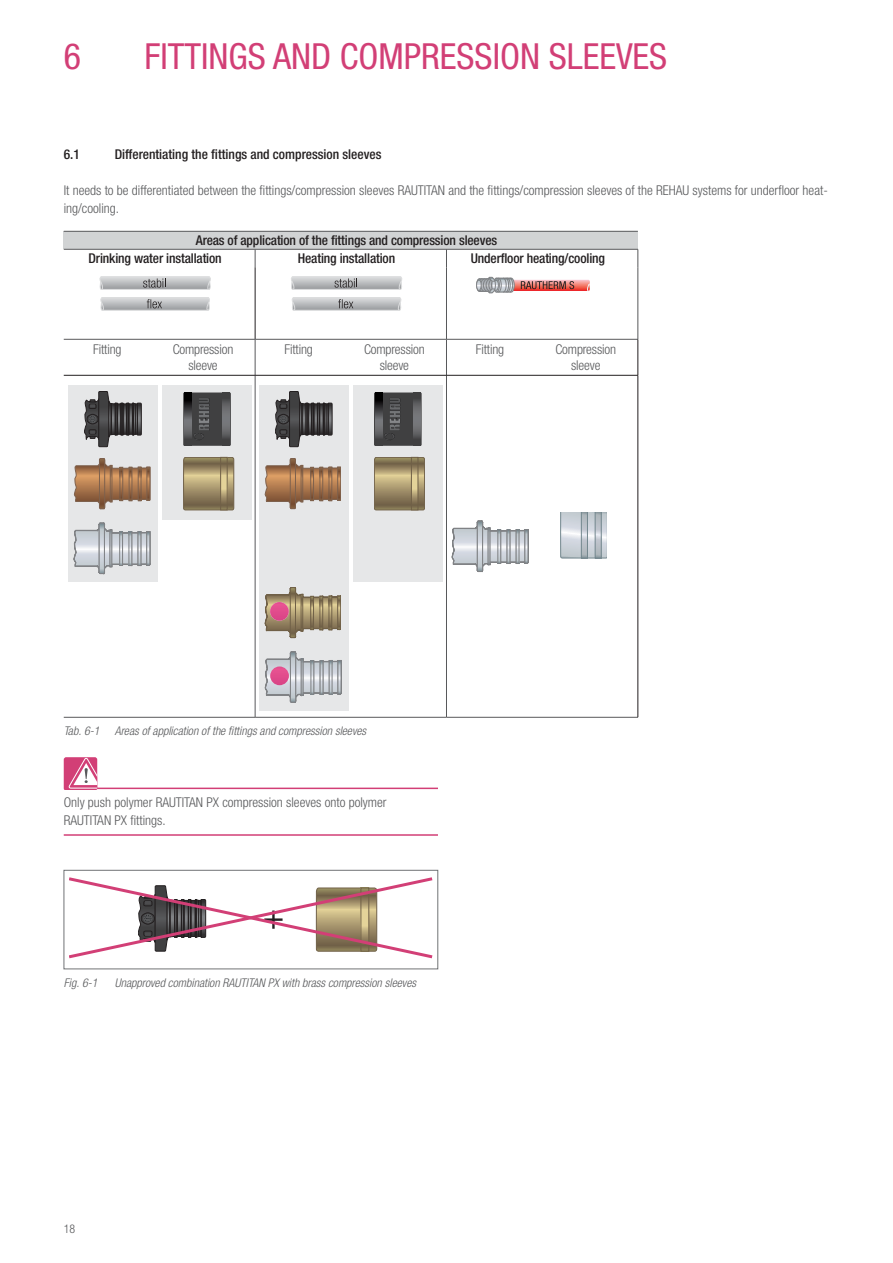
<style>
.page{position:relative;width:893px;height:1263px;background:#fff}
.page>*{position:absolute;margin:0;border:0;box-sizing:border-box;transform-origin:0 0}
.t1{font:condensed 36px "Helvetica Neue LTW1 G";color:#d23f76}
.t2{font:300 condensed 13.5px/16.2px "Helvetica Neue LTW1 G";color:#58595b;text-align:center}
.t3{font:500 condensed 13.5px/18px "Helvetica Neue LTW1 G";letter-spacing:-.01em;color:#231f20}
.t4{font:italic 300 condensed 12px "Helvetica Neue LTW1 G";color:#58595b}
.t5{font:300 condensed 12px "Helvetica Neue LTW1 G";color:#58595b}
</style>
<div class="page">
<div style="left:64px;top:231px;width:574px;height:18px;background:#d1d3d4"></div>
<svg style="left:637px;top:250px;width:1px;height:17px"></svg>
<hr style="left:637px;top:267px;width:1px;height:72px;background:#58595b">
<hr style="left:64px;top:231px;width:574px;height:1px;background:#58595b">
<hr style="left:64px;top:249px;width:574px;height:1px;background:#58595b">
<svg style="left:255px;top:249px;width:1px;height:18px"></svg>
<svg style="left:446px;top:249px;width:1px;height:18px"></svg>
<hr style="left:255px;top:267px;width:1px;height:72px;background:#231f20">
<hr style="left:446px;top:267px;width:1px;height:72px;background:#58595b">
<hr style="left:64px;top:339px;width:191px;height:1px;background:#58595b">
<hr style="left:255px;top:339px;width:1px;height:36px;background:#58595b">
<hr style="left:255px;top:339px;width:191px;height:1px;background:#58595b">
<hr style="left:446px;top:339px;width:1px;height:36px;background:#58595b">
<hr style="left:446px;top:339px;width:192px;height:1px;background:#58595b">
<hr style="left:64px;top:717px;width:191px;height:1px;background:#58595b">
<hr style="left:255px;top:375px;width:1px;height:342px;background:#58595b">
<hr style="left:255px;top:717px;width:191px;height:1px;background:#58595b">
<hr style="left:446px;top:375px;width:1px;height:342px;background:#58595b">
<hr style="left:446px;top:717px;width:192px;height:1px;background:#58595b">
<hr style="left:64px;top:375px;width:574px;height:1px;background:#231f20">
<hr style="left:637px;top:339px;width:1px;height:36px;background:#231f20">
<hr style="left:637px;top:375px;width:1px;height:342px;background:#231f20">
<svg style="left:100px;top:276px;width:111px;height:14px;background:#babcbe"></svg>
<svg style="left:100px;top:297px;width:110px;height:14px;background:#bdbec0"></svg>
<svg style="left:291px;top:276px;width:111px;height:14px;background:#babcbe"></svg>
<svg style="left:292px;top:297px;width:109px;height:14px;background:#bcbec0"></svg>
<svg style="left:452px;top:520px;width:76px;height:52px"></svg>
<hr style="left:68px;top:788px;width:370px;height:1px;background:#d23f76">
<hr style="left:64px;top:834px;width:374px;height:2px;background:#d23f76">
<svg style="left:64px;top:757px;width:33px;height:32px"></svg>
<div style="left:68px;top:385px;width:90px;height:196px;background:#e6e7e8"></div>
<svg style="left:84px;top:391px;width:57px;height:56px"></svg>
<svg style="left:74px;top:458px;width:76px;height:51px"></svg>
<svg style="left:74px;top:522px;width:76px;height:60px"></svg>
<div style="left:162px;top:385px;width:89px;height:134px;background:#e6e7e8"></div>
<div style="left:183px;top:393px;width:48px;height:53px;background:#404041"></div>
<svg style="left:184px;top:393px;width:7px;height:45px"></svg>
<svg style="left:222px;top:400px;width:8px;height:38px"></svg>
<svg style="left:194px;top:398px;width:15px;height:42px"></svg>
<svg style="left:183px;top:457px;width:51px;height:53px;background:#9a8a65"></svg>
<svg style="left:222px;top:459px;width:3px;height:49px"></svg>
<div style="left:220px;top:457px;width:7px;height:53px;border:1px solid #706047"></div>
<div style="left:259px;top:385px;width:89px;height:326px;background:#e6e7e8"></div>
<svg style="left:275px;top:391px;width:57px;height:56px"></svg>
<svg style="left:265px;top:458px;width:76px;height:51px"></svg>
<svg style="left:265px;top:587px;width:76px;height:52px"></svg>
<svg style="left:270px;top:602px;width:19px;height:19px"></svg>
<svg style="left:265px;top:651px;width:77px;height:52px"></svg>
<svg style="left:270px;top:666px;width:19px;height:19px"></svg>
<div style="left:353px;top:385px;width:89px;height:196px;background:#e6e7e8"></div>
<div style="left:374px;top:393px;width:48px;height:53px;background:#404041"></div>
<svg style="left:375px;top:393px;width:7px;height:45px"></svg>
<svg style="left:413px;top:400px;width:7px;height:38px"></svg>
<svg style="left:385px;top:398px;width:15px;height:42px"></svg>
<svg style="left:374px;top:457px;width:51px;height:53px;background:#9a8a64"></svg>
<svg style="left:413px;top:459px;width:3px;height:49px"></svg>
<div style="left:411px;top:457px;width:7px;height:53px;border:1px solid #706047"></div>
<div style="left:64px;top:870px;width:374px;height:99px;border:1px solid #717375"></div>
<svg style="left:69px;top:877px;width:363px;height:82px"></svg>
<svg style="left:476px;top:277px;width:114px;height:17px"></svg>
<svg style="left:560px;top:512px;width:46px;height:47px;background:#c0c7ce"></svg>
<p class="t1" style="left:64px;top:43px;width:19px">6</p>
<p class="t1" style="left:145px;top:43px;width:524px">FITTINGS AND COMPRESSION SLEEVES</p>
<p class="t3" style="left:64px;top:147px;width:18px">6.1</p>
<p class="t3" style="left:115px;top:147px;width:268px">Differentiating the fittings and compression sleeves</p>
<p class="t2" style="left:64px;top:183px;width:765px;line-height:18px;text-align:left">It needs to be differentiated between the fittings/compression sleeves RAUTITAN and the fittings/compression sleeves of the REHAU systems for underfloor heat&shy;ing/cooling.</p>
<p class="t3" style="left:89px;top:233px;width:410px;text-indent:107px">Areas of application of the fittings and compression sleeves<br>Drinking water installation</p>
<p class="t3" style="left:298px;top:251px;width:99px">Heating installation</p>
<p class="t3" style="left:471px;top:251px;width:136px">Underfloor heating/cooling</p>
<p class="t2" style="left:93px;top:343px;width:30px">Fitting</p>
<p class="t2" style="left:173px;top:343px;width:62px">Compression sleeve</p>
<p class="t2" style="left:284px;top:343px;width:30px">Fitting</p>
<p class="t2" style="left:364px;top:343px;width:62px">Compression sleeve</p>
<p class="t2" style="left:476px;top:343px;width:30px">Fitting</p>
<p class="t2" style="left:555px;top:343px;width:62px">Compression sleeve</p>
<p class="t4" style="left:64px;top:727px;width:37px">Tab. 6-1</p>
<p class="t4" style="left:115px;top:727px;width:253px">Areas of application of the fittings and compression sleeves</p>
<p class="t2" style="left:64px;top:795px;width:324px;line-height:18px;text-align:left">Only push polymer RAUTITAN PX compression sleeves onto polymer<br>RAUTITAN PX fittings.</p>
<p class="t4" style="left:64px;top:979px;width:35px">Fig. 6-1</p>
<p class="t4" style="left:115px;top:979px;width:303px">Unapproved combination RAUTITAN PX with brass compression sleeves</p>
<p class="t5" style="left:64px;top:1225px;width:13px">18</p>
</div>
